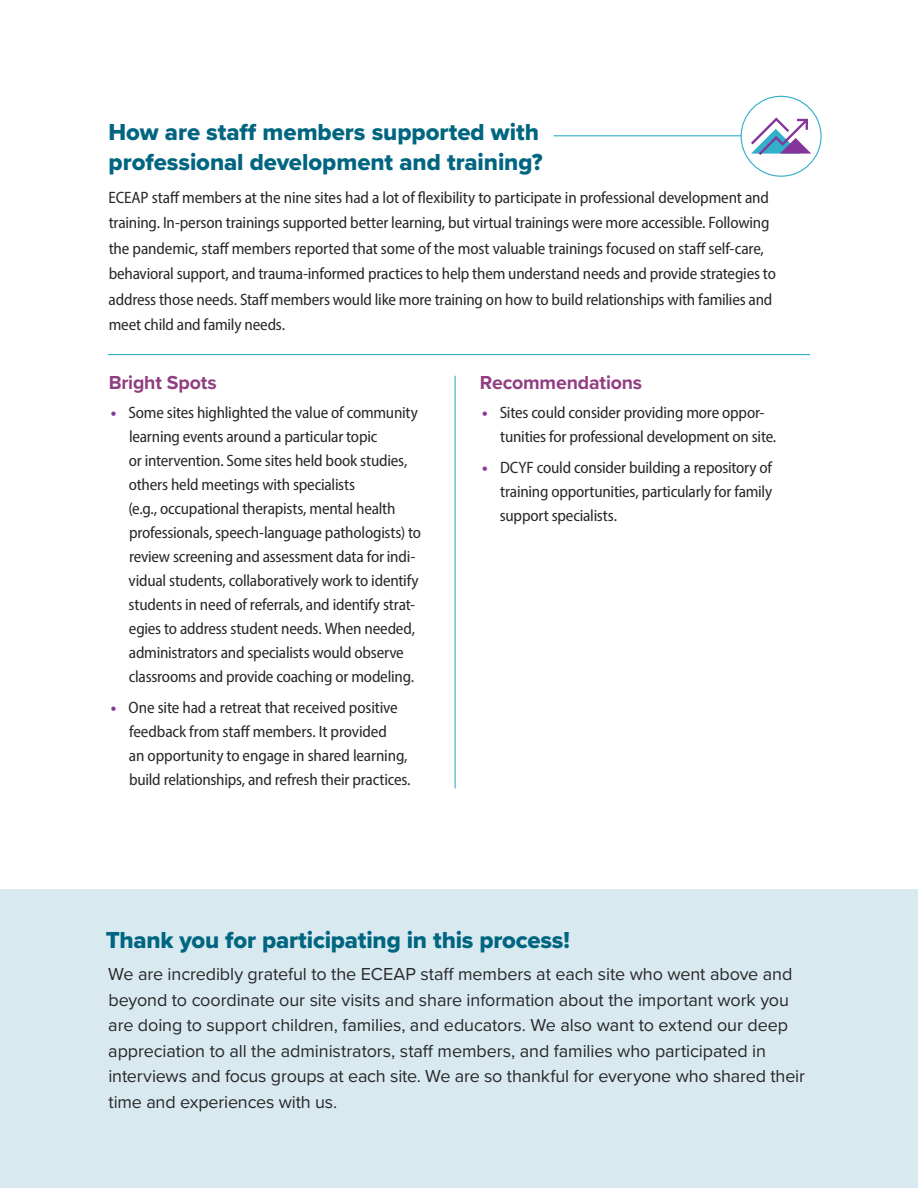
<style>
.page{position:relative;width:918px;height:1188px;background:#fff}
.page>*{position:absolute;margin:0;border:0;box-sizing:border-box;transform-origin:0 0}
.Heading_2e{font:24px/30px "Proxima Nova Extrabld";color:#006580}
.Heading_2{font:24px "Proxima Nova Extrabld";letter-spacing:-.01em;color:#006580}
.Heading_3{font:700 19.5px "Proxima Nova";letter-spacing:-.01em;color:#913e81}
.Body{font:18px/25.5px "Proxima Nova";letter-spacing:-.005em;color:#292829}
.Body-2{font:semi-condensed 16.5px/24px "Myriad Pro";letter-spacing:-.01em;color:#292829}
.s1{font-weight:700;font-stretch:normal;color:#85389a}
</style>
<div class="page">
<div style="left:0;top:890px;width:918px;height:298px;background:#d8eaf0"></div>
<hr style="left:554px;top:135px;width:256px;height:1px;background:#32afc9">
<div style="left:741px;top:96px;width:80px;height:80px;background:#fff;border-radius:50%"></div>
<div style="left:741px;top:96px;width:81px;height:81px;border:1px solid #32afc9;border-radius:50%"></div>
<svg style="left:751px;top:117px;width:60px;height:38px"></svg>
<hr style="left:108px;top:354px;width:702px;height:1px;background:#32afc9">
<hr style="left:455px;top:376px;width:1px;height:412px;background:#32afc9">
<h2 class="Heading_2e" style="left:109px;top:117px;width:436px">How are staff members supported with professional development and training?</h2>
<p class="Body-2" style="left:109px;top:184px;width:669px;line-height:25.5px">ECEAP staff members at the nine sites had a lot of flexibility to participate in professional development and training. In-person trainings supported better learning, but virtual trainings were more accessible. Following the pandemic, staff members reported that some of the most valuable trainings focused on staff self-care, behavioral support, and trauma-informed practices to help them understand needs and provide strategies to address those needs. Staff members would like more training on how to build relationships with families and meet child and family needs.</p>
<h3 class="Heading_3" style="left:109px;top:368px;width:110px">Bright Spots</h3>
<p class="Body-2" style="left:128px;top:400px;width:294px;text-indent:-18px"><span class="s1">•</span> Some sites highlighted the value of community learning events around a particular topic<br>or intervention. Some sites held book studies, others held meetings with specialists<br>(e.g., occupational therapists, mental health professionals, speech-language pathologists) to review screening and assessment data for indi&shy;vidual students, collaboratively work to identify students in need of referrals, and identify strat&shy;egies to address student needs. When needed, administrators and specialists would observe classrooms and provide coaching or modeling.</p>
<p class="Body-2" style="left:129px;top:695px;width:283px;text-indent:-18px"><span class="s1">•</span> One site had a retreat that received positive feedback from staff members. It provided<br>an opportunity to engage in shared learning, build relationships, and refresh their practices.</p>
<h3 class="Heading_3" style="left:480px;top:368px;width:164px">Recommendations</h3>
<p class="Body-2" style="left:500px;top:400px;width:278px;text-indent:-18px"><span class="s1">•</span> Sites could consider providing more oppor&shy;tunities for professional development on site.</p>
<p class="Body-2" style="left:500px;top:455px;width:274px;text-align:justify;text-indent:-18px"><span class="s1">•</span> DCYF could consider building a repository of training opportunities, particularly for family support specialists.</p>
<h2 class="Heading_2" style="left:106px;top:922px;width:466px">Thank you for participating in this process!</h2>
<p class="Body" style="left:108px;top:961px;width:698px">We are incredibly grateful to the ECEAP staff members at each site who went above and beyond to coordinate our site visits and share information about the important work you are doing to support children, families, and educators. We also want to extend our deep appreciation to all the administrators, staff members, and families who participated in interviews and focus groups at each site. We are so thankful for everyone who shared their time and experiences with us.</p>
</div>
